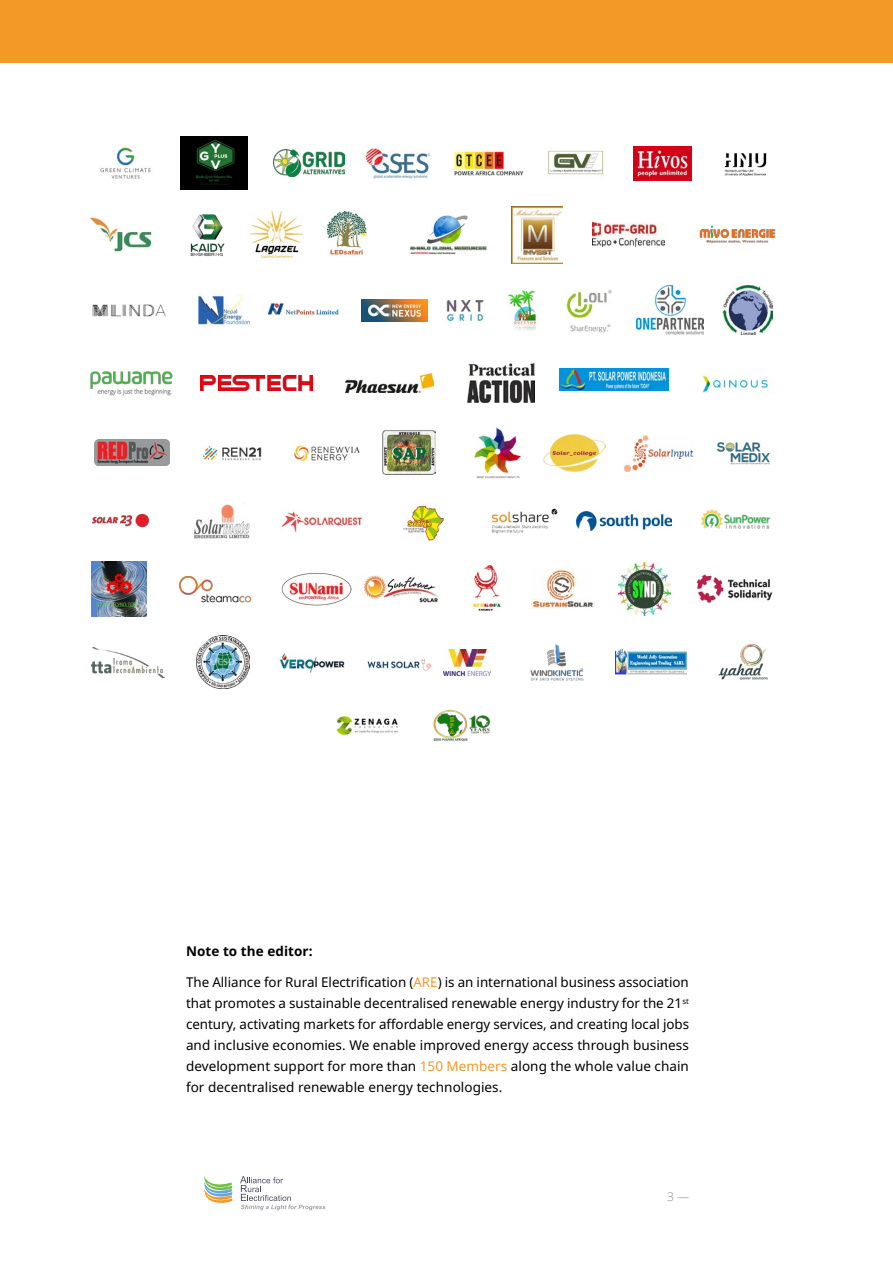
<style>
.page{position:relative;width:893px;height:1263px;background:#fff}
.page>*{position:absolute;margin:0;border:0;box-sizing:border-box;transform-origin:0 0}
.t1{font:13.5px/21px "Noto Sans";letter-spacing:.005em;color:#000;text-align:justify}
.t2{font:700 13.5px "Noto Sans";letter-spacing:.005em;color:#000}
.t3{font:300 12px "Noto Sans";color:#939598}
.s1{color:#f29927}
</style>
<div class="page">
<svg style="left:204px;top:1175px;width:28px;height:28px"></svg>
<svg style="left:240px;top:1176px;width:86px;height:34px"></svg>
<div style="left:0;top:0;width:893px;height:63px;background:#f29927"></div>
<img style="left:100px;top:147px;width:51px;height:32px">
<img style="left:181px;top:137px;width:67px;height:53px">
<img style="left:273px;top:150px;width:72px;height:27px">
<img style="left:365px;top:148px;width:66px;height:31px">
<img style="left:453px;top:150px;width:71px;height:26px">
<img style="left:547px;top:150px;width:57px;height:25px">
<img style="left:633px;top:146px;width:58px;height:34px">
<img style="left:724px;top:153px;width:43px;height:23px">
<img style="left:89px;top:217px;width:63px;height:35px">
<img style="left:251px;top:212px;width:51px;height:46px">
<img style="left:328px;top:212px;width:40px;height:43px">
<img style="left:410px;top:215px;width:77px;height:39px">
<img style="left:511px;top:207px;width:51px;height:56px">
<img style="left:593px;top:223px;width:71px;height:24px">
<img style="left:699px;top:225px;width:77px;height:19px">
<img style="left:92px;top:304px;width:74px;height:13px">
<img style="left:198px;top:294px;width:52px;height:33px">
<img style="left:267px;top:301px;width:72px;height:14px">
<img style="left:361px;top:299px;width:66px;height:22px">
<img style="left:446px;top:299px;width:38px;height:23px">
<img style="left:508px;top:290px;width:28px;height:41px">
<img style="left:566px;top:290px;width:46px;height:43px">
<img style="left:637px;top:286px;width:66px;height:49px">
<img style="left:722px;top:286px;width:51px;height:49px">
<img style="left:91px;top:371px;width:82px;height:25px">
<img style="left:201px;top:376px;width:112px;height:14px">
<img style="left:345px;top:374px;width:88px;height:18px">
<img style="left:467px;top:364px;width:67px;height:38px">
<img style="left:559px;top:369px;width:110px;height:21px">
<img style="left:702px;top:375px;width:67px;height:18px">
<img style="left:94px;top:440px;width:75px;height:26px">
<img style="left:202px;top:445px;width:60px;height:16px">
<img style="left:293px;top:445px;width:67px;height:17px">
<img style="left:383px;top:431px;width:53px;height:44px">
<img style="left:473px;top:427px;width:48px;height:51px">
<img style="left:542px;top:434px;width:64px;height:39px">
<img style="left:624px;top:435px;width:69px;height:37px">
<img style="left:717px;top:442px;width:53px;height:23px">
<img style="left:92px;top:513px;width:57px;height:15px">
<img style="left:193px;top:504px;width:57px;height:35px">
<img style="left:279px;top:511px;width:83px;height:21px">
<img style="left:403px;top:505px;width:42px;height:36px">
<img style="left:491px;top:508px;width:67px;height:26px">
<img style="left:577px;top:511px;width:94px;height:19px">
<img style="left:701px;top:510px;width:70px;height:19px">
<img style="left:91px;top:561px;width:56px;height:55px">
<img style="left:179px;top:576px;width:73px;height:27px">
<img style="left:282px;top:572px;width:70px;height:34px">
<img style="left:363px;top:575px;width:75px;height:28px">
<img style="left:472px;top:565px;width:29px;height:46px">
<img style="left:531px;top:569px;width:62px;height:40px">
<img style="left:619px;top:562px;width:52px;height:53px">
<img style="left:696px;top:574px;width:77px;height:29px">
<img style="left:91px;top:647px;width:73px;height:30px">
<img style="left:196px;top:636px;width:53px;height:53px">
<img style="left:279px;top:653px;width:66px;height:20px">
<img style="left:367px;top:659px;width:65px;height:12px">
<img style="left:444px;top:649px;width:46px;height:26px">
<img style="left:530px;top:644px;width:54px;height:36px">
<img style="left:615px;top:650px;width:71px;height:25px">
<img style="left:718px;top:644px;width:50px;height:37px">
<img style="left:336px;top:715px;width:62px;height:21px">
<img style="left:433px;top:709px;width:57px;height:33px">
<img style="left:190px;top:214px;width:35px;height:42px">
<p class="t2" style="left:186px;top:941px;width:128px">Note to the editor:</p>
<p class="t1" style="left:186px;top:972px;width:505px">The Alliance for Rural Electrification (<span class="s1">ARE</span>) is an international business association that promotes a sustainable decentralised renewable energy industry for the 21<sup>st </sup>century, activating markets for affordable energy services, and creating local jobs and inclusive economies. We enable improved energy access through business development support for more than <span class="s1">150 Members</span> along the whole value chain for decentralised renewable energy technologies.</p>
<p class="t3" style="left:667px;top:1188px;width:23px">3 —</p>
</div>
